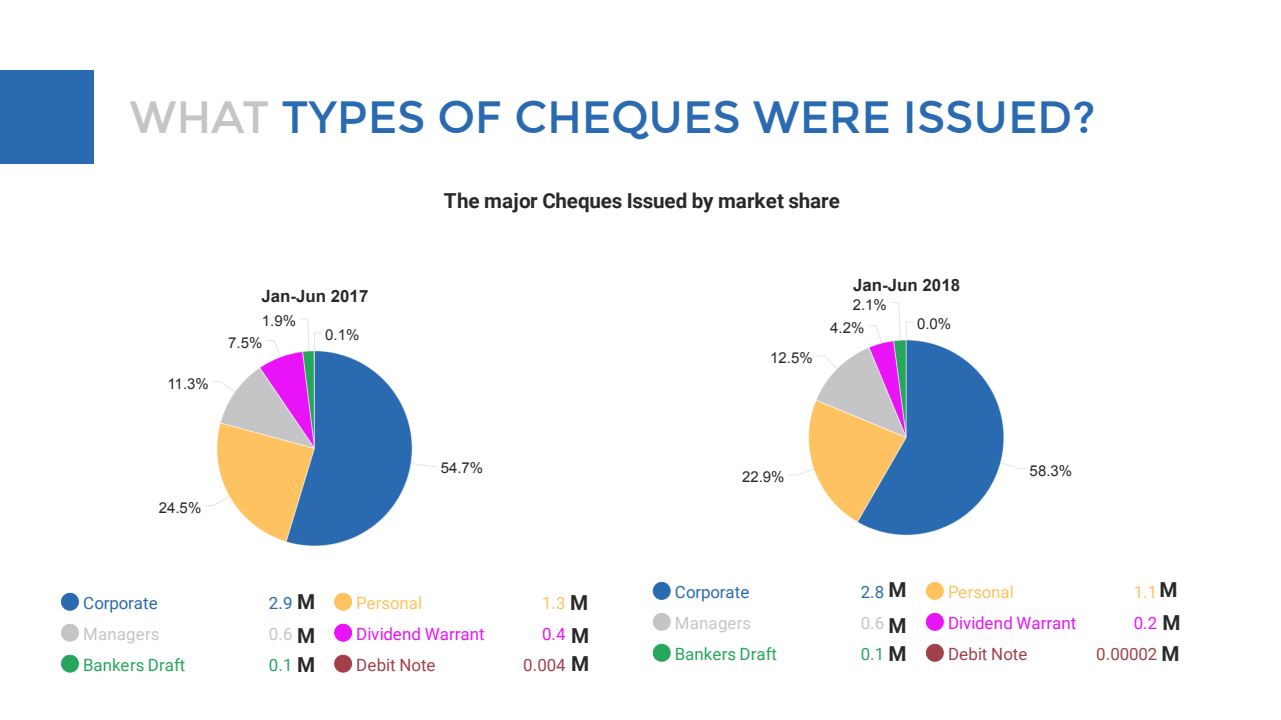
<style>
.page{position:relative;width:1281px;height:720px;background:#fff}
.page>*{position:absolute;margin:0;border:0;box-sizing:border-box;transform-origin:0 0}
.t1{font:45px "Montserrat";letter-spacing:-.005em;color:#296ab0}
.t2{font:700 20.62px/32.9px "Roboto";color:#292929}
.t3{font:16.88px "Roboto";letter-spacing:.005em;color:#e814f7}
.t4{font:16.88px "Roboto";color:#26a65b}
.t5{font:16.88px "Roboto";letter-spacing:-.005em;color:#a1404b}
.t6{font:16.88px "Roboto";letter-spacing:-.005em;color:#296ab0}
.t7{font:700 16.88px "Arial";color:#292929}
.t8{font:16.88px "Roboto";letter-spacing:-.005em;color:#ffc261}
.t9{font:16.88px "Roboto";letter-spacing:.015em;color:#c5c5c8}
.t10{font:15px "Arial";color:#292929}
.s1{color:#c5c5c8}
</style>
<div class="page">
<div style="left:0;top:70px;width:94px;height:94px;background:#296ab0"></div>
<svg style="left:206px;top:318px;width:231px;height:228px"></svg>
<svg style="left:61px;top:592px;width:17px;height:19px"></svg>
<svg style="left:334px;top:592px;width:17px;height:19px"></svg>
<svg style="left:61px;top:623px;width:17px;height:19px"></svg>
<svg style="left:334px;top:623px;width:17px;height:19px"></svg>
<svg style="left:61px;top:654px;width:17px;height:19px"></svg>
<svg style="left:334px;top:654px;width:17px;height:19px"></svg>
<svg style="left:789px;top:302px;width:237px;height:234px"></svg>
<svg style="left:652px;top:582px;width:18px;height:18px"></svg>
<svg style="left:925px;top:582px;width:18px;height:18px"></svg>
<svg style="left:652px;top:613px;width:18px;height:18px"></svg>
<svg style="left:925px;top:612px;width:18px;height:19px"></svg>
<svg style="left:652px;top:643px;width:18px;height:19px"></svg>
<svg style="left:925px;top:643px;width:18px;height:19px"></svg>
<h1 class="t1" style="left:129px;top:91px;width:967px"><span class="s1">WHAT</span> TYPES OF CHEQUES WERE ISSUED?</h1>
<p class="t10" style="left:167px;top:375px;width:43px">11.3%</p>
<p class="t7" style="left:261px;top:286px;width:108px">Jan-Jun 2017</p>
<p class="t10" style="left:262px;top:312px;width:36px">1.9%</p>
<p class="t10" style="left:228px;top:334px;width:36px">7.5%</p>
<p class="t10" style="left:325px;top:327px;width:36px">0.1%</p>
<p class="t10" style="left:159px;top:499px;width:44px">24.5%</p>
<h2 class="t2" style="left:444px;top:185px;width:397px">The major Cheques Issued by market share</h2>
<p class="t7" style="left:853px;top:275px;width:108px">Jan-Jun 2018</p>
<p class="t10" style="left:852px;top:296px;width:36px">2.1%</p>
<p class="t10" style="left:440px;top:460px;width:44px">54.7%</p>
<p class="t10" style="left:770px;top:349px;width:44px">12.5%</p>
<p class="t10" style="left:830px;top:319px;width:36px">4.2%</p>
<p class="t10" style="left:742px;top:469px;width:44px">22.9%</p>
<p class="t10" style="left:916px;top:316px;width:36px">0.0%</p>
<p class="t10" style="left:1029px;top:462px;width:44px">58.3%</p>
<h2 class="t2" style="left:297px;top:585px;width:20px">M</h2>
<h2 class="t2" style="left:570px;top:586px;width:20px">M</h2>
<p class="t6" style="left:83px;top:594px;width:76px">Corporate</p>
<p class="t6" style="left:269px;top:594px;width:25px">2.9</p>
<p class="t8" style="left:356px;top:594px;width:67px">Personal</p>
<p class="t8" style="left:542px;top:594px;width:25px">1.3</p>
<p class="t9" style="left:83px;top:625px;width:78px">Managers</p>
<p class="t9" style="left:269px;top:625px;width:25px">0.6</p>
<p class="t3" style="left:356px;top:625px;width:130px">Dividend Warrant</p>
<p class="t3" style="left:542px;top:625px;width:25px">0.4</p>
<p class="t4" style="left:83px;top:656px;width:104px">Bankers Draft</p>
<p class="t4" style="left:269px;top:656px;width:25px">0.1</p>
<p class="t5" style="left:356px;top:656px;width:81px">Debit Note</p>
<p class="t5" style="left:523px;top:656px;width:44px">0.004</p>
<h2 class="t2" style="left:297px;top:619px;width:20px">M</h2>
<h2 class="t2" style="left:571px;top:619px;width:20px">M</h2>
<h2 class="t2" style="left:571px;top:647px;width:20px">M</h2>
<h2 class="t2" style="left:297px;top:648px;width:20px">M</h2>
<h2 class="t2" style="left:888px;top:574px;width:20px">M</h2>
<h2 class="t2" style="left:1159px;top:574px;width:22px">M<br>M</h2>
<p class="t6" style="left:674px;top:583px;width:76px">Corporate</p>
<p class="t6" style="left:860px;top:583px;width:25px">2.8</p>
<p class="t8" style="left:947px;top:583px;width:67px">Personal</p>
<p class="t8" style="left:1133px;top:583px;width:25px">1.1</p>
<p class="t9" style="left:674px;top:614px;width:78px">Managers</p>
<p class="t9" style="left:860px;top:614px;width:25px">0.6</p>
<p class="t3" style="left:947px;top:614px;width:130px">Dividend Warrant</p>
<p class="t3" style="left:1133px;top:614px;width:25px">0.2</p>
<p class="t4" style="left:674px;top:645px;width:104px">Bankers Draft</p>
<p class="t4" style="left:860px;top:645px;width:25px">0.1</p>
<p class="t5" style="left:947px;top:645px;width:81px">Debit Note</p>
<p class="t5" style="left:1096px;top:645px;width:63px">0.00002</p>
<h2 class="t2" style="left:888px;top:610px;width:20px">M</h2>
<h2 class="t2" style="left:888px;top:638px;width:20px">M</h2>
<h2 class="t2" style="left:1161px;top:638px;width:20px">M</h2>
</div>
